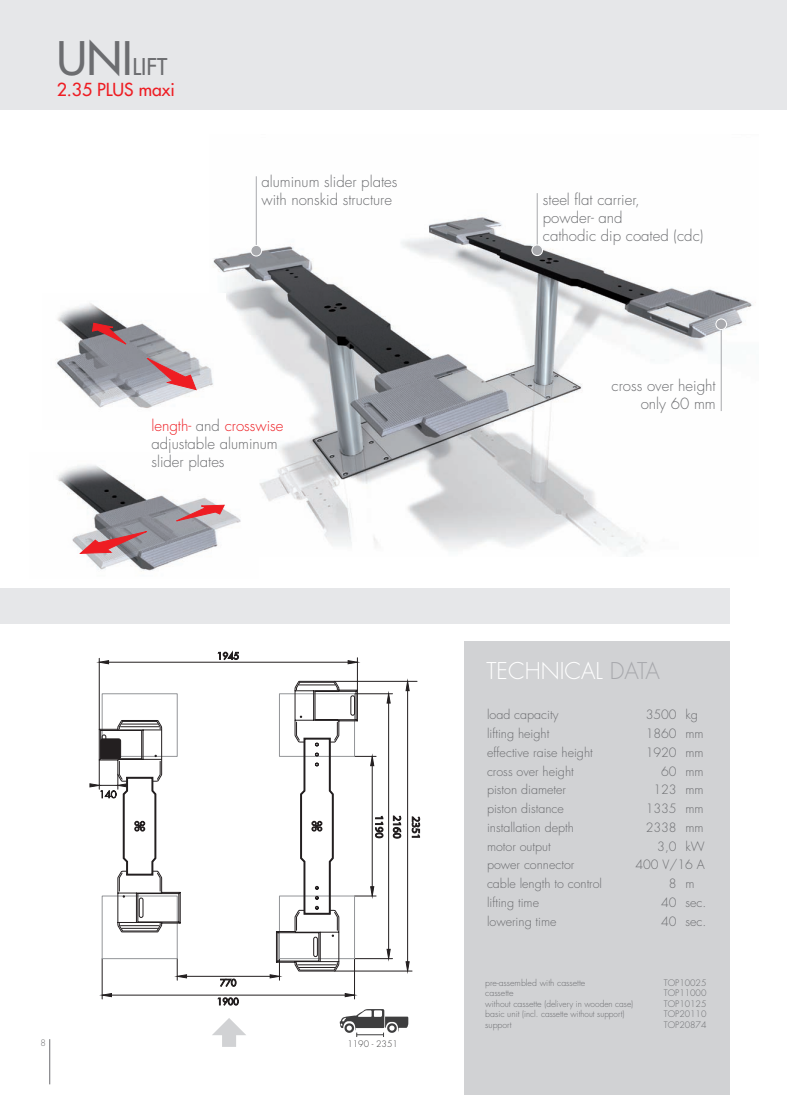
<style>
.page{position:relative;width:787px;height:1095px;background:#fff}
.page>*{position:absolute;margin:0;border:0;box-sizing:border-box;transform-origin:0 0}
.t1{font:300 22.5px "Futura";color:#fff}
.t2{font:22.5px "Futura";color:#6c6d70}
.t3{font:17.5px "Futura";color:#ee1d23}
.t4{font:300 15px/18px "Futura";color:#6c6d70}
.t5{font:300 12.5px/18.8px "Futura";color:#6c6d70}
.t6{font:300 8.75px/10.5px "Futura";color:#6c6d70;text-align:justify}
.t7{font:300 8.75px "Futura";color:#3e3e3f}
.s1{font-size:45px}
.s2{color:#ee1d23}
.s3{color:#a8a9ad}
</style>
<div class="page">
<div style="left:0;top:588px;width:730px;height:36px;background:#e6e7e9"></div>
<div style="left:0;top:0;width:787px;height:110px;background:#e6e7e9"></div>
<div style="left:464px;top:641px;width:266px;height:454px;background:#d1d2d4"></div>
<hr style="left:50px;top:1039px;width:1px;height:45px;background:#6c6d70">
<img style="left:213px;top:176px;width:540px;height:380px">
<hr style="left:102px;top:959px;width:1px;height:40px;background:#231f20">
<hr style="left:354px;top:959px;width:1px;height:40px;background:#231f20">
<hr style="left:106px;top:995px;width:245px;height:1px;background:#231f20">
<hr style="left:181px;top:976px;width:95px;height:1px;background:#231f20">
<svg style="left:220px;top:979px;width:16px;height:8px"></svg>
<svg style="left:218px;top:997px;width:21px;height:8px"></svg>
<svg style="left:100px;top:993px;width:12px;height:4px"></svg>
<svg style="left:345px;top:993px;width:11px;height:4px"></svg>
<svg style="left:175px;top:970px;width:12px;height:10px"></svg>
<hr style="left:99px;top:658px;width:1px;height:71px;background:#231f20">
<hr style="left:105px;top:662px;width:247px;height:1px;background:#231f20">
<hr style="left:357px;top:658px;width:1px;height:32px;background:#231f20">
<svg style="left:97px;top:660px;width:12px;height:4px"></svg>
<svg style="left:348px;top:660px;width:11px;height:4px"></svg>
<svg style="left:218px;top:651px;width:21px;height:9px"></svg>
<svg style="left:119px;top:693px;width:59px;height:277px"></svg>
<svg style="left:90px;top:720px;width:91px;height:213px"></svg>
<svg style="left:270px;top:679px;width:150px;height:301px"></svg>
<svg style="left:339px;top:1009px;width:69px;height:28px"></svg>
<img style="left:57px;top:453px;width:202px;height:119px">
<img style="left:56px;top:293px;width:170px;height:137px">
<svg style="left:212px;top:1018px;width:34px;height:29px"></svg>
<hr style="left:721px;top:324px;width:1px;height:87px;background:#a8a9ad">
<div style="left:716px;top:319px;width:10px;height:11px;background:#a8a9ad;border-radius:50%"></div>
<div style="left:715px;top:319px;width:11px;height:11px;border:1px solid #fff;border-radius:50%"></div>
<hr style="left:256px;top:176px;width:1px;height:75px;background:#a8a9ad">
<div style="left:251px;top:245px;width:10px;height:11px;background:#a8a9ad;border-radius:50%"></div>
<div style="left:251px;top:245px;width:11px;height:11px;border:1px solid #fff;border-radius:50%"></div>
<svg style="left:92px;top:323px;width:37px;height:23px"></svg>
<svg style="left:146px;top:357px;width:51px;height:33px;background:#bf8a92"></svg>
<svg style="left:80px;top:530px;width:72px;height:24px;background:#b77e84"></svg>
<svg style="left:176px;top:505px;width:49px;height:17px"></svg>
<hr style="left:537px;top:193px;width:1px;height:57px;background:#a8a9ad">
<div style="left:532px;top:245px;width:10px;height:11px;background:#a8a9ad;border-radius:50%"></div>
<div style="left:531px;top:245px;width:11px;height:11px;border:1px solid #fff;border-radius:50%"></div>
<h1 class="t2" style="left:57px;top:52px;width:112px"><span class="s1">UNI</span>LIFT</h1>
<h2 class="t3" style="left:57px;top:78px;width:120px">2.35 PLUS maxi</h2>
<p class="t4" style="left:261px;top:173px;width:137px">aluminum slider plates with nonskid structure</p>
<p class="t4" style="left:151px;top:416px;width:134px"><span class="s2">length-</span> and <span class="s2">crosswise </span>adjustable aluminum slider plates</p>
<p class="t6" style="left:40px;top:1037px;width:7px">8</p>
<p class="t7" style="left:347px;top:1038px;width:52px">1190 - 2351</p>
<p class="t4" style="left:543px;top:190px;width:162px">steel flat carrier,<br>powder- and<br>cathodic dip coated (cdc)</p>
<p class="t4" style="left:611px;top:377px;width:106px;text-align:right">cross over height only 60 mm</p>
<h1 class="t1" style="left:486px;top:656px;width:175px">TECHNICAL <span class="s3">DATA</span></h1>
<p class="t5" style="left:487px;top:705px;width:117px">load capacity<br>lifting height<br>effective raise height cross over height piston diameter<br>piston distance installation depth motor output<br>power connector cable length to control lifting time<br>lowering time</p>
<p class="t5" style="left:645px;top:705px;width:54px">3500 kg</p>
<p class="t5" style="left:645px;top:724px;width:59px">1860 mm</p>
<p class="t5" style="left:645px;top:743px;width:59px">1920 mm</p>
<p class="t5" style="left:661px;top:762px;width:44px">60 mm</p>
<p class="t5" style="left:653px;top:780px;width:52px">123 mm</p>
<p class="t5" style="left:645px;top:799px;width:59px">1335 mm</p>
<p class="t5" style="left:645px;top:818px;width:59px">2338 mm</p>
<p class="t5" style="left:657px;top:837px;width:49px">3,0 kW</p>
<p class="t5" style="left:635px;top:855px;width:71px">400 V/16 A</p>
<p class="t5" style="left:669px;top:874px;width:27px">8 m</p>
<p class="t5" style="left:661px;top:893px;width:47px">40 sec.</p>
<p class="t5" style="left:661px;top:912px;width:47px">40 sec.</p>
<p class="t6" style="left:485px;top:977px;width:149px;text-align:left">pre-assembled with cassette<br>cassette<br>without cassette (delivery in wooden case) basic unit (incl. cassette without support) support</p>
<p class="t6" style="left:663px;top:977px;width:44px">TOP10025<br>TOP11000<br>TOP10125<br>TOP20110<br>TOP20874</p>
</div>
